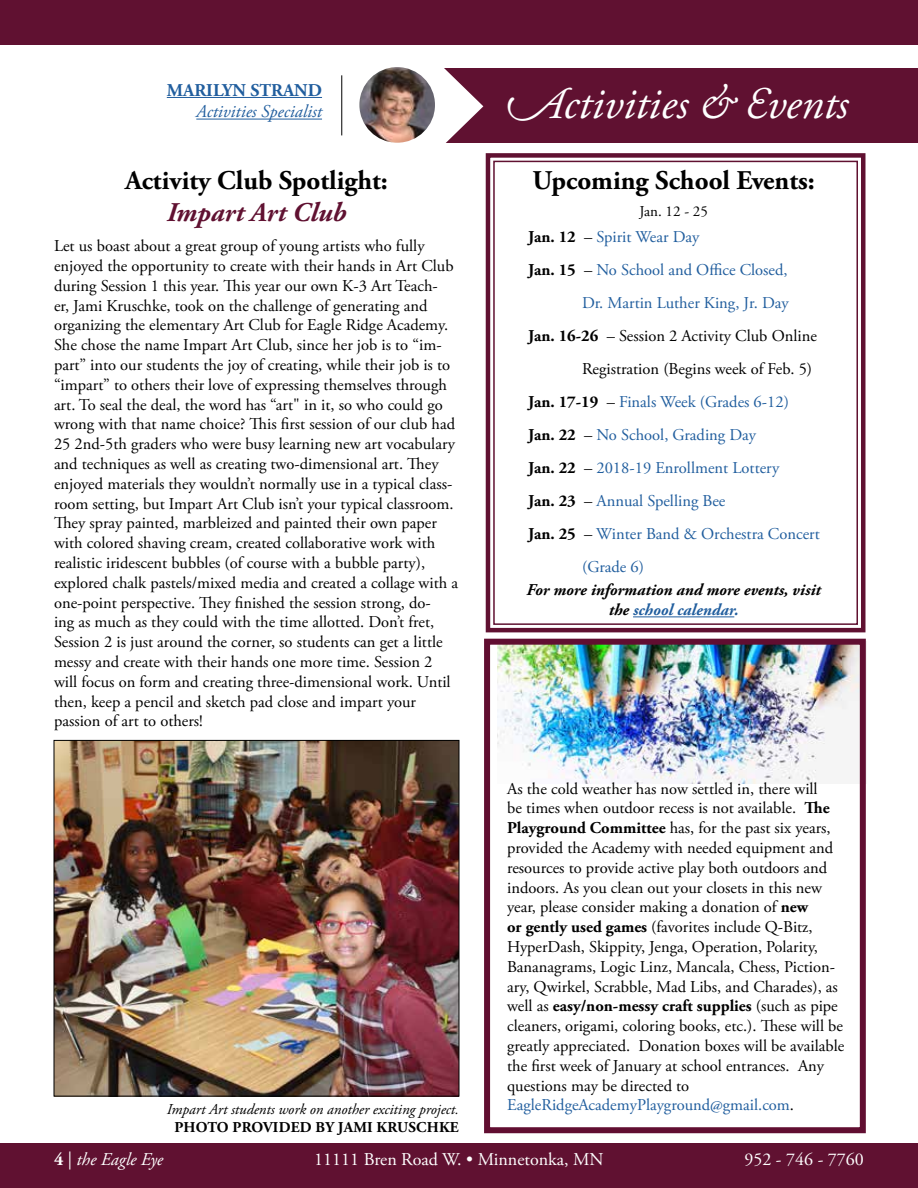
<style>
.page{position:relative;width:918px;height:1188px;background:#fff}
.page>*{position:absolute;margin:0;border:0;box-sizing:border-box;transform-origin:0 0}
.t1{font:italic 45px "Adobe Garamond Pro";color:#fff}
.t2{font:700 27px "Adobe Garamond Pro";color:#000}
.t3{font:italic 700 27px "Adobe Garamond Pro";color:#601131}
.t4{font:18px "Adobe Garamond Pro";color:#fff}
.t5{font:italic 18px "Adobe Garamond Pro";color:#215e9e}
.t6{font:italic 18px "Adobe Garamond Pro";color:#fff}
.t7{font:700 18px "Adobe Garamond Pro";color:#215e9e}
.t8{font:16.5px/19.8px "Adobe Garamond Pro";color:#000}
.t9{font:16.5px "Adobe Garamond Pro";color:#215e9e}
.t10{font:italic 700 16.5px/19.8px "Adobe Garamond Pro";color:#000;text-align:center}
.t11{font:italic 15px "Adobe Garamond Pro";color:#000}
.t12{font:700 15px "Adobe Garamond Pro";letter-spacing:.015em;color:#000}
.t13{font:15px "Adobe Garamond Pro";color:#000}
.s1{font-weight:700;color:#000}
.s2{color:#000}
.s3{font-weight:700}
.s4{color:#215e9e}
.s5{font-weight:700;font-style:normal}
.s6{font-style:normal}
</style>
<div class="page">
<div style="left:0;top:1143px;width:918px;height:45px;background:#601131"></div>
<div style="left:0;top:0;width:918px;height:45px;background:#601131"></div>
<svg style="left:485px;top:153px;width:381px;height:480px"></svg>
<div style="left:493px;top:161px;width:365px;height:464px;border:2px solid #601131"></div>
<div style="left:429px;top:68px;width:489px;height:75px;background:#601131"></div>
<svg style="left:291px;top:68px;width:192px;height:75px"></svg>
<hr style="left:342px;top:75px;width:1px;height:60px;background:#000">
<hr style="left:633px;top:616px;width:101px;height:1px;background:#215e9e">
<hr style="left:167px;top:97px;width:155px;height:1px;background:#215e9e">
<hr style="left:196px;top:119px;width:126px;height:1px;background:#215e9e">
<img style="left:359px;top:67px;width:75px;height:76px">
<img style="left:359px;top:67px;width:76px;height:76px;border-radius:38px">
<hr style="left:917px;top:18px;width:1px;height:54px;background:#601231">
<img style="left:498px;top:642px;width:369px;height:141px">
<div style="left:484px;top:639px;width:382px;height:494px;border:6px solid #610e31"></div>
<img style="left:56px;top:742px;width:401px;height:352px">
<div style="left:54px;top:740px;width:405px;height:356px;border:1px solid #000"></div>
<p class="t7" style="left:167px;top:79px;width:157px">MARILYN STRAND</p>
<p class="t5" style="left:196px;top:101px;width:127px">Activities Specialist</p>
<h2 class="t2" style="left:125px;top:164px;width:264px">Activity Club Spotlight:</h2>
<h2 class="t3" style="left:167px;top:197px;width:181px">Impart Art Club</h2>
<p class="t8" style="left:54px;top:237px;width:406px">Let us boast about a great group of young artists who fully enjoyed the opportunity to create with their hands in Art Club during Session 1 this year. This year our own K-3 Art Teach-<br>er, Jami Kruschke, took on the challenge of generating and organizing the elementary Art Club for Eagle Ridge Academy.<br>She chose the name Impart Art Club, since her job is to “im&shy;part” into our students the joy of creating, while their job is to “impart” to others their love of expressing themselves through art. To seal the deal, the word has “art" in it, so who could go wrong with that name choice? This first session of our club had 25 2nd-5th graders who were busy learning new art vocabulary and techniques as well as creating two-dimensional art. They enjoyed materials they wouldn’t normally use in a typical class&shy;room setting, but Impart Art Club isn’t your typical classroom.<br>They spray painted, marbleized and painted their own paper with colored shaving cream, created collaborative work with realistic iridescent bubbles (of course with a bubble party), explored chalk pastels/mixed media and created a collage with a one-point perspective. They finished the session strong, do-<br>ing as much as they could with the time allotted. Don’t fret, Session 2 is just around the corner, so students can get a little messy and create with their hands one more time. Session 2 will focus on form and creating three-dimensional work. Until then, keep a pencil and sketch pad close and impart your passion of art to others!</p>
<p class="t11" style="left:167px;top:1100px;width:294px">Impart Art students work on another exciting project.</p>
<p class="t12" style="left:175px;top:1119px;width:286px">PHOTO PROVIDED BY JAMI KRUSCHKE</p>
<h1 class="t1" style="left:504px;top:77px;width:346px">Activities &amp; Events</h1>
<h2 class="t2" style="left:532px;top:165px;width:284px">Upcoming School Events:</h2>
<p class="t13" style="left:639px;top:202px;width:70px">Jan. 12 - 25</p>
<p class="t9" style="left:528px;top:227px;width:173px"><span class="s1">Jan. 12</span> <span class="s2">–</span> Spirit Wear Day</p>
<p class="t9" style="left:528px;top:260px;width:261px"><span class="s1">Jan. 15</span> <span class="s2">–</span> No School and Office Closed,</p>
<p class="t9" style="left:582px;top:293px;width:208px">Dr. Martin Luther King, Jr. Day</p>
<p class="t8" style="left:528px;top:327px;width:290px"><span class="s3">Jan. 16-26</span> – Session 2 Activity Club Online</p>
<p class="t8" style="left:582px;top:360px;width:232px">Registration (Begins week of Feb. 5)</p>
<p class="t9" style="left:528px;top:392px;width:262px"><span class="s1">Jan. 17-19</span> <span class="s2">–</span> Finals Week (Grades 6-12)</p>
<p class="t9" style="left:528px;top:425px;width:229px"><span class="s1">Jan. 22</span> <span class="s2">–</span> No School, Grading Day</p>
<p class="t9" style="left:528px;top:458px;width:253px"><span class="s1">Jan. 22</span> <span class="s2">–</span> 2018-19 Enrollment Lottery</p>
<p class="t9" style="left:528px;top:491px;width:199px"><span class="s1">Jan. 23</span> <span class="s2">–</span> Annual Spelling Bee</p>
<p class="t9" style="left:528px;top:524px;width:293px"><span class="s1">Jan. 25</span> <span class="s2">–</span> Winter Band &amp; Orchestra Concert</p>
<p class="t9" style="left:582px;top:557px;width:63px">(Grade 6)</p>
<p class="t10" style="left:527px;top:581px;width:296px">For more information and more events, visit the <span class="s4">school calendar.</span></p>
<p class="t8" style="left:507px;top:779px;width:339px">As the cold weather has now settled in, there will<br>be times when outdoor recess is not available. <span class="s3">The Playground Committee</span> has, for the past six years, provided the Academy with needed equipment and resources to provide active play both outdoors and indoors. As you clean out your closets in this new year, please consider making a donation of <span class="s3">new<br>or gently used games</span> (favorites include Q-Bitz, HyperDash, Skippity, Jenga, Operation, Polarity, Bananagrams, Logic Linz, Mancala, Chess, Piction&shy;ary, Qwirkel, Scrabble, Mad Libs, and Charades), as well as <span class="s3">easy/non-messy craft supplies</span> (such as pipe cleaners, origami, coloring books, etc.). These will be greatly appreciated. Donation boxes will be available the first week of January at school entrances. Any questions may be directed to <span class="s4">EagleRidgeAcademyPlayground@gmail.com</span>.</p>
<p class="t6" style="left:54px;top:1149px;width:111px"><span class="s5">4</span> <span class="s6">|</span> the Eagle Eye</p>
<p class="t4" style="left:314px;top:1149px;width:291px">11111 Bren Road W. • Minnetonka, MN</p>
<p class="t4" style="left:744px;top:1149px;width:121px">952 - 746 - 7760</p>
</div>
